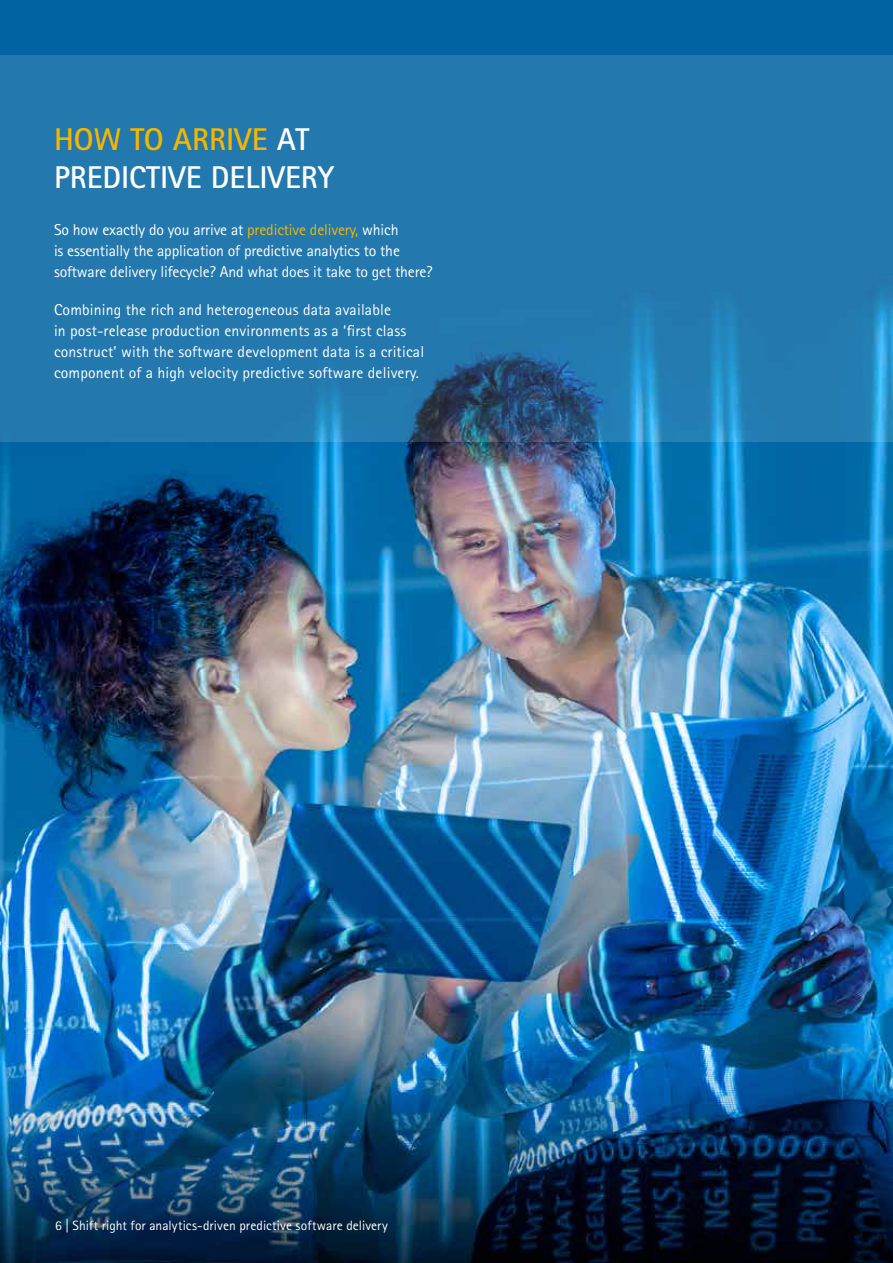
<style>
.page{position:relative;width:893px;height:1263px;background:#fff}
.page>*{position:absolute;margin:0;border:0;box-sizing:border-box;transform-origin:0 0}
.t1{font:700 31.5px/37.8px "Rotis Sans Seriffor ACN";color:#fff}
.t2{font:15.75px/21px "Rotis Sans Seriffor ACN";letter-spacing:.01em;color:#fff}
.t3{font:15.75px/21px "Rotis Sans Seriffor ACN";letter-spacing:-.01em;color:#fff}
.t4{font:13.5px "Rotis Sans Seriffor ACN";letter-spacing:.005em;color:#fff}
.s1{color:#f4b700}
</style>
<div class="page">
<img style="left:0;top:0;width:893px;height:1263px">
<svg style="left:0;top:56px;width:893px;height:386px;background:#2377ac"></svg>
<h1 class="t1" style="left:54px;top:120px;width:282px"><span class="s1">HOW TO ARRIVE</span> AT<br>PREDICTIVE DELIVERY</h1>
<p class="t3" style="left:54px;top:219px;width:380px">So how exactly do you arrive at <span class="s1">predictive delivery,</span> which<br>is essentially the application of predictive analytics to the software delivery lifecycle? And what does it take to get there?</p>
<p class="t2" style="left:54px;top:299px;width:372px">Combining the rich and heterogeneous data available<br>in post-release production environments as a ‘first class construct’ with the software development data is a critical component of a high velocity predictive software delivery.</p>
<p class="t4" style="left:55px;top:1217px;width:334px">6 | Shift right for analytics-driven predictive software delivery</p>
</div>
